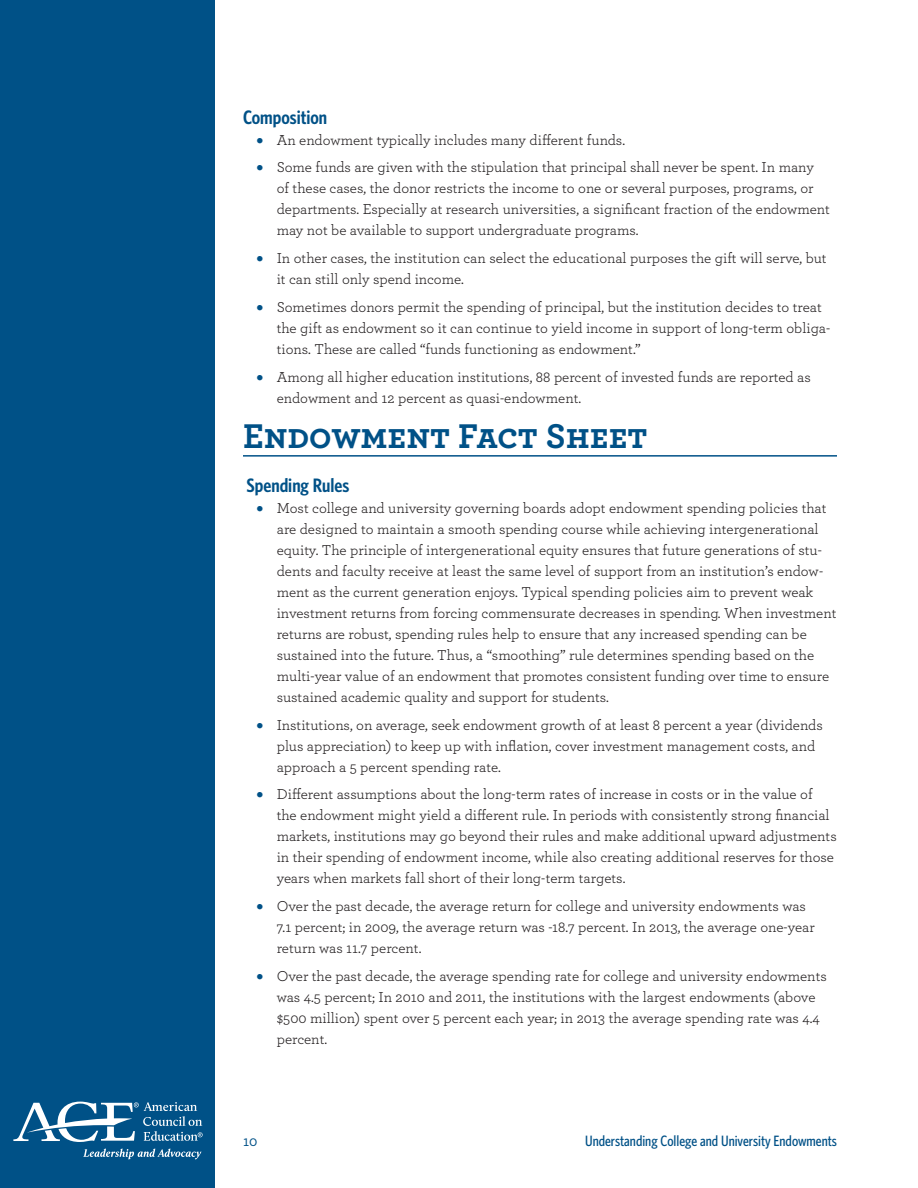
<style>
.page{position:relative;width:918px;height:1188px;background:#fff}
.page>*{position:absolute;margin:0;border:0;box-sizing:border-box;transform-origin:0 0}
.Section_Header{font:700 36px "Archer";color:#005187}
.Subheader{font:600 19.5px "Whitney Condensed";color:#005187}
.t1{font:15px/21px "Archer";color:#231f20}
.t2{font:500 15px "Whitney Condensed";color:#005187}
.t3{font:500 15px "Archer";color:#005187}
.s1{color:#005187}
</style>
<div class="page">
<div style="left:0;top:0;width:215px;height:1188px;background:#005187"></div>
<svg style="left:83px;top:1148px;width:118px;height:12px"></svg>
<svg style="left:13px;top:1102px;width:190px;height:40px"></svg>
<hr style="left:243px;top:455px;width:594px;height:2px;background:#005187">
<p class="Subheader" style="left:243px;top:105px;width:86px">Composition</p>
<p class="t1" style="left:256px;top:128px;width:370px"><span class="s1">•</span> An endowment typically includes many different funds.</p>
<p class="t1" style="left:277px;top:156px;width:555px;text-indent:-20px"><span class="s1">•</span> Some funds are given with the stipulation that principal shall never be spent. In many of these cases, the donor restricts the income to one or several purposes, programs, or departments. Especially at research universities, a significant fraction of the endowment may not be available to support undergraduate programs.</p>
<p class="t1" style="left:277px;top:247px;width:551px;text-indent:-20px"><span class="s1">•</span> In other cases, the institution can select the educational purposes the gift will serve, but it can still only spend income.</p>
<p class="t1" style="left:277px;top:296px;width:555px;text-indent:-20px"><span class="s1">•</span> Sometimes donors permit the spending of principal, but the institution decides to treat the gift as endowment so it can continue to yield income in support of long-term obliga&shy;tions. These are called “funds functioning as endowment.”</p>
<p class="t1" style="left:277px;top:365px;width:536px;text-indent:-20px"><span class="s1">•</span> Among all higher education institutions, 88 percent of invested funds are reported as endowment and 12 percent as quasi-endowment.</p>
<p class="Section_Header" style="left:243px;top:408px;width:406px">Endowment Fact Sheet</p>
<p class="Subheader" style="left:247px;top:473px;width:104px">Spending Rules</p>
<p class="t1" style="left:277px;top:497px;width:561px;text-indent:-20px"><span class="s1">•</span> Most college and university governing boards adopt endowment spending policies that are designed to maintain a smooth spending course while achieving intergenerational equity. The principle of intergenerational equity ensures that future generations of stu&shy;dents and faculty receive at least the same level of support from an institution’s endow&shy;ment as the current generation enjoys. Typical spending policies aim to prevent weak investment returns from forcing commensurate decreases in spending. When investment returns are robust, spending rules help to ensure that any increased spending can be sustained into the future. Thus, a “smoothing” rule determines spending based on the multi-year value of an endowment that promotes consistent funding over time to ensure sustained academic quality and support for students.</p>
<p class="t1" style="left:277px;top:714px;width:548px;text-indent:-20px"><span class="s1">•</span> Institutions, on average, seek endowment growth of at least 8 percent a year (dividends plus appreciation) to keep up with inflation, cover investment management costs, and approach a 5 percent spending rate.</p>
<p class="t1" style="left:277px;top:783px;width:562px;text-indent:-20px"><span class="s1">•</span> Different assumptions about the long-term rates of increase in costs or in the value of<br>the endowment might yield a different rule. In periods with consistently strong financial markets, institutions may go beyond their rules and make additional upward adjustments in their spending of endowment income, while also creating additional reserves for those years when markets fall short of their long-term targets.</p>
<p class="t1" style="left:277px;top:895px;width:539px;text-indent:-20px"><span class="s1">•</span> Over the past decade, the average return for college and university endowments was<br>7.1 percent; in 2009, the average return was -18.7 percent. In 2013, the average one-year return was 11.7 percent.</p>
<p class="t1" style="left:277px;top:965px;width:552px;text-indent:-20px"><span class="s1">•</span> Over the past decade, the average spending rate for college and university endowments was 4.5 percent; In 2010 and 2011, the institutions with the largest endowments (above $500 million) spent over 5 percent each year; in 2013 the average spending rate was 4.4 percent.</p>
<p class="t3" style="left:243px;top:1130px;width:16px">10</p>
<p class="t2" style="left:585px;top:1132px;width:253px">Understanding College and University Endowments</p>
</div>
